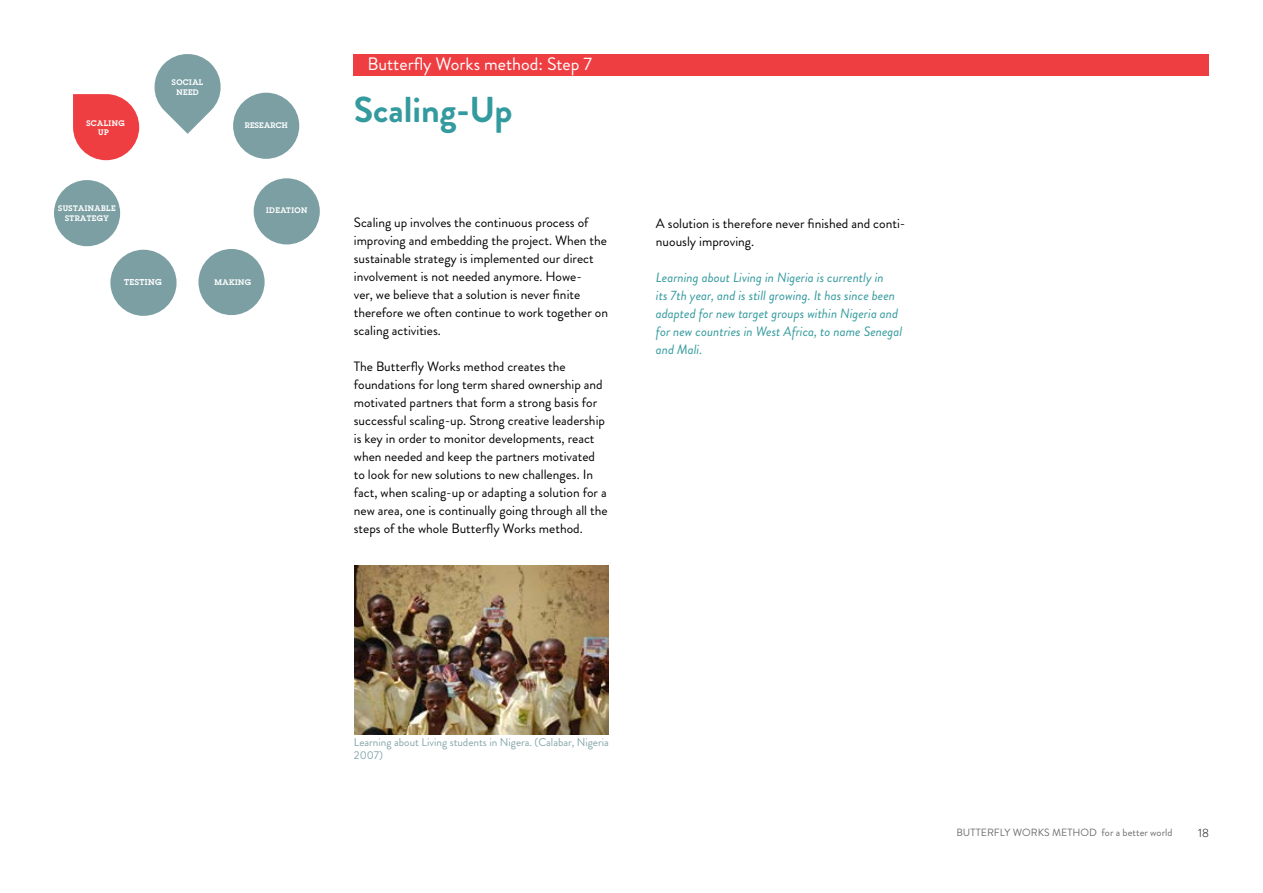
<style>
.page{position:relative;width:1263px;height:893px;background:#fff}
.page>*{position:absolute;margin:0;border:0;box-sizing:border-box;transform-origin:0 0}
.t1{font:700 36px "Brandon Grotesque";color:#339a9e}
.t2{font:18px "Brandon Grotesque";color:#fff}
.t3{font:13.5px/18px "Brandon Grotesque";color:#000}
.t4{font:italic 13.5px/18px "Brandon Grotesque";color:#339a9e}
.t5{font:300 12px "Brandon Grotesque";color:#000}
.t6{font:11.25px/13.5px "Brandon Grotesque";color:#85a5a9}
.t7{font:10.5px "Brandon Grotesque";color:#6d6e71}
.t8{font:600 8.25px "Lubalin Graph Std";letter-spacing:.05em;color:#fff}
.t9{font:600 7.95px/9.6px "Lubalin Graph Std";letter-spacing:.05em;color:#fff;text-align:center}
.t10{font:600 7.95px "Lubalin Graph Std";letter-spacing:.03em;color:#fff}
</style>
<div class="page">
<div style="left:354px;top:54px;width:855px;height:21px;background:#ef3e42"></div>
<img style="left:354px;top:565px;width:254px;height:169px">
<svg style="left:73px;top:94px;width:66px;height:66px;background:#f15c60"></svg>
<svg style="left:154px;top:54px;width:67px;height:80px"></svg>
<div style="left:54px;top:180px;width:66px;height:66px;background:#7b9fa3;border-radius:50%"></div>
<div style="left:110px;top:250px;width:67px;height:66px;background:#7b9fa3;border-radius:50%"></div>
<div style="left:198px;top:249px;width:67px;height:66px;background:#7b9fa3;border-radius:50%"></div>
<div style="left:254px;top:178px;width:66px;height:66px;background:#7b9fa3;border-radius:50%"></div>
<div style="left:233px;top:93px;width:66px;height:66px;background:#7b9fa3;border-radius:50%"></div>
<p class="t9" style="left:86px;top:118px;width:40px">SCALING<br>UP</p>
<p class="t9" style="left:58px;top:203px;width:59px">SUSTAINABLE<br>STRATEGY</p>
<p class="t9" style="left:172px;top:77px;width:33px">SOCIAL<br>NEED</p>
<p class="t10" style="left:245px;top:120px;width:44px">RESEARCH</p>
<p class="t9" style="left:266px;top:206px;width:43px">IDEATION</p>
<p class="t8" style="left:124px;top:277px;width:39px">TESTING</p>
<p class="t9" style="left:214px;top:277px;width:38px">MAKING</p>
<h2 class="t2" style="left:367px;top:51px;width:201px">Co-C eation Method: Step7</h2>
<h2 class="t2" style="left:367px;top:51px;width:226px">Butterfly Works method: Step 7</h2>
<h1 class="t1" style="left:354px;top:84px;width:160px">Scaling-Up</h1>
<p class="t3" style="left:354px;top:213px;width:256px">Scaling up involves the continuous process of improving and embedding the project. When the sustainable strategy is implemented our direct involvement is not needed anymore. Howe-<br>ver, we believe that a solution is never finite therefore we often continue to work together on scaling activities.</p>
<p class="t3" style="left:354px;top:357px;width:255px">The Butterfly Works method creates the foundations for long term shared ownership and motivated partners that form a strong basis for successful scaling-up. Strong creative leadership is key in order to monitor developments, react when needed and keep the partners motivated to look for new solutions to new challenges. In fact, when scaling-up or adapting a solution for a new area, one is continually going through all the steps of the whole Butterfly Works method.</p>
<p class="t3" style="left:656px;top:214px;width:251px">A solution is therefore never finished and conti&shy;nuously improving.</p>
<p class="t4" style="left:656px;top:268px;width:248px">Learning about Living in Nigeria is currently in<br>its 7th year, and is still growing. It has since been adapted for new target groups within Nigeria and for new countries in West Africa, to name Senegal and Mali.</p>
<p class="t6" style="left:354px;top:735px;width:257px">Learning about Living students in Nigera. (Calabar, Nigeria<br>2007)</p>
<p class="t7" style="left:956px;top:825px;width:218px">BUTTERFLY WORKS METHOD for a better world</p>
<p class="t5" style="left:1198px;top:825px;width:12px">18</p>
</div>
